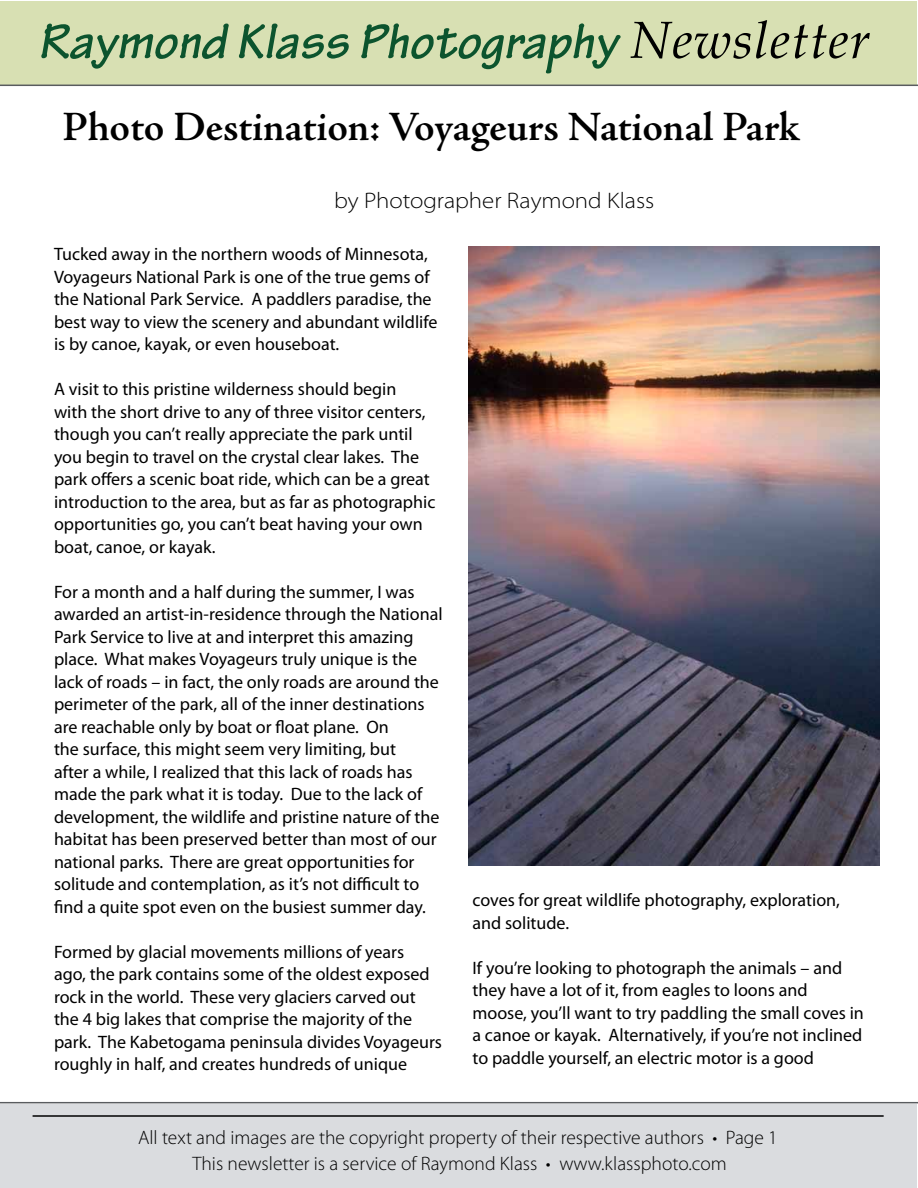
<style>
.page{position:relative;width:918px;height:1188px;background:#fff}
.page>*{position:absolute;margin:0;border:0;box-sizing:border-box;transform-origin:0 0}
.t1{font:italic 700 52.5px "Tekton Pro";letter-spacing:.01em;color:#0c542e}
.t2{font:600 42px "Adobe Jenson Pro";letter-spacing:-.005em;color:#000}
.t3{font:300 semi-expanded 22.5px "Myriad Pro";color:#000}
.t4{font:300 19.5px/25.5px "Myriad Pro";color:#000;text-align:center}
.t5{font:18px/22.5px "Myriad Pro";color:#000}
.s1{font-family:"Palatino";font-weight:400;color:#000}
</style>
<div class="page">
<div style="left:1px;top:1104px;width:916px;height:84px;background:#dadcdf"></div>
<hr style="left:33px;top:1115px;width:851px;height:2px;background:#000">
<div style="left:1px;top:1px;width:916px;height:83px;background:#d8e0b3"></div>
<hr style="left:0;top:85px;width:918px;height:1px;background:#595c5f">
<hr style="left:0;top:1102px;width:918px;height:1px;background:#595c5f">
<img style="left:468px;top:247px;width:411px;height:619px">
<h1 class="t1" style="left:38px;top:11px;width:834px">Raymond Klass Photography <span class="s1">Newsletter</span></h1>
<h2 class="t2" style="left:63px;top:104px;width:739px">Photo Destination: Voyageurs National Park</h2>
<p class="t3" style="left:334px;top:188px;width:322px">by Photographer Raymond Klass</p>
<p class="t5" style="left:54px;top:243px;width:385px">Tucked away in the northern woods of Minnesota, Voyageurs National Park is one of the true gems of the National Park Service. A paddlers paradise, the best way to view the scenery and abundant wildlife is by canoe, kayak, or even houseboat.</p>
<p class="t5" style="left:54px;top:378px;width:383px">A visit to this pristine wilderness should begin<br>with the short drive to any of three visitor centers, though you can’t really appreciate the park until you begin to travel on the crystal clear lakes. The park offers a scenic boat ride, which can be a great introduction to the area, but as far as photographic opportunities go, you can’t beat having your own boat, canoe, or kayak.</p>
<p class="t5" style="left:54px;top:581px;width:390px">For a month and a half during the summer, I was awarded an artist-in-residence through the National Park Service to live at and interpret this amazing place. What makes Voyageurs truly unique is the lack of roads – in fact, the only roads are around the perimeter of the park, all of the inner destinations are reachable only by boat or float plane. On<br>the surface, this might seem very limiting, but<br>after a while, I realized that this lack of roads has made the park what it is today. Due to the lack of development, the wildlife and pristine nature of the habitat has been preserved better than most of our national parks. There are great opportunities for solitude and contemplation, as it’s not difficult to find a quite spot even on the busiest summer day.</p>
<p class="t5" style="left:54px;top:941px;width:390px">Formed by glacial movements millions of years<br>ago, the park contains some of the oldest exposed rock in the world. These very glaciers carved out the 4 big lakes that comprise the majority of the park. The Kabetogama peninsula divides Voyageurs roughly in half, and creates hundreds of unique</p>
<p class="t5" style="left:472px;top:890px;width:369px">coves for great wildlife photography, exploration, and solitude.</p>
<p class="t5" style="left:472px;top:957px;width:393px">If you’re looking to photograph the animals – and they have a lot of it, from eagles to loons and moose, you’ll want to try paddling the small coves in a canoe or kayak. Alternatively, if you’re not inclined to paddle yourself, an electric motor is a good</p>
<p class="t4" style="left:138px;top:1125px;width:641px">All text and images are the copyright property of their respective authors • Page 1<br>This newsletter is a service of Raymond Klass • www.klassphoto.com</p>
</div>
